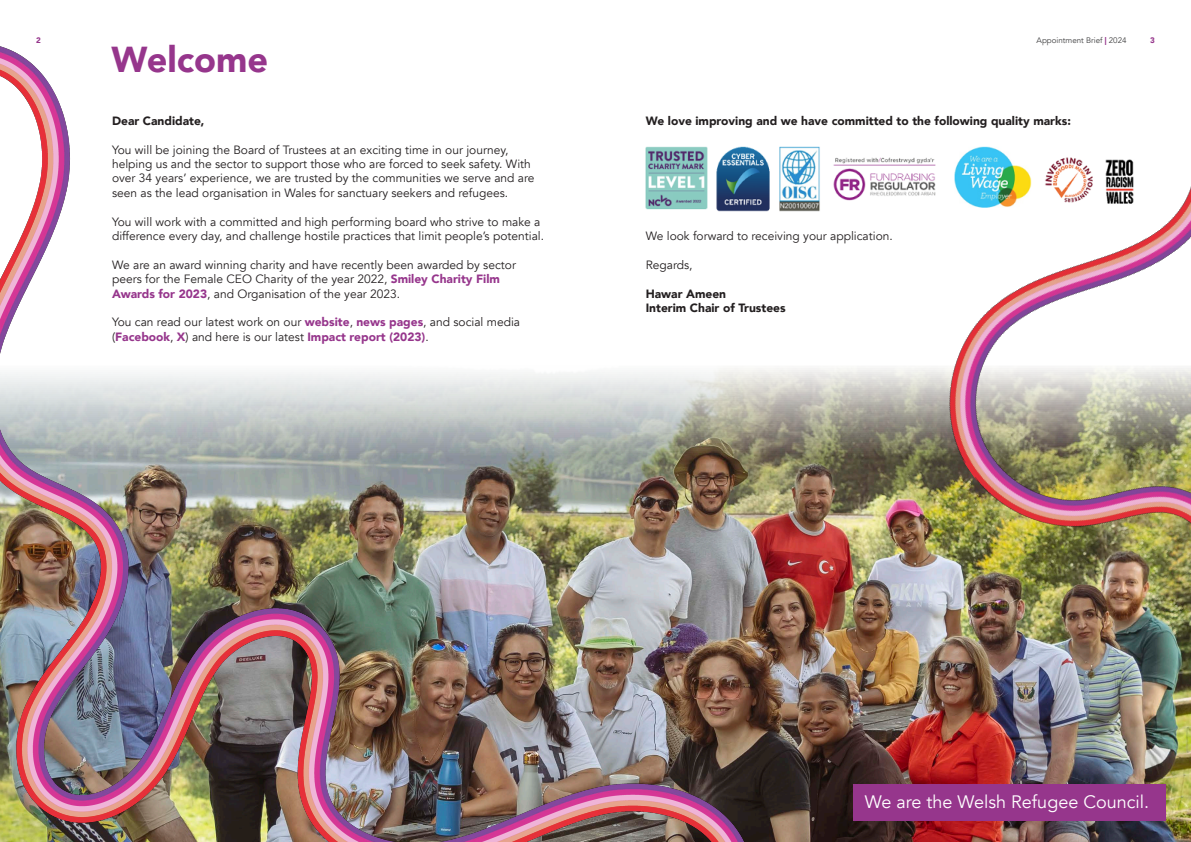
<style>
.page{position:relative;width:1191px;height:842px;background:#fff}
.page>*{position:absolute;margin:0;border:0;box-sizing:border-box;transform-origin:0 0}
.t1{font:900 36px "Avenir";color:#96368c}
.t2{font:18px "Avenir";color:#fff}
.t3{font:12px/14.4px "Avenir";color:#231f20}
.t4{font:900 12px/14.4px "Avenir";color:#231f20}
.t5{font:8px "Avenir";color:#3e3e3f}
.t6{font:900 8px "Avenir";color:#96368c}
.s1{font-weight:900;color:#96368c}
</style>
<div class="page">
<img style="left:748px;top:368px;width:443px;height:474px">
<img style="left:0;top:47px;width:748px;height:795px">
<img style="left:893px;top:186px;width:298px;height:458px">
<div style="left:853px;top:784px;width:313px;height:36px;background:#96368c"></div>
<img style="left:639px;top:141px;width:501px;height:75px">
<p class="t6" style="left:36px;top:33px;width:6px">2</p>
<p class="t5" style="left:1036px;top:35px;width:92px">Appointment Brief <span class="s1">|</span> 2024</p>
<p class="t6" style="left:1150px;top:33px;width:6px">3</p>
<h1 class="t1" style="left:111px;top:29px;width:158px">Welcome</h1>
<p class="t4" style="left:112px;top:113px;width:94px">Dear Candidate,</p>
<p class="t3" style="left:112px;top:142px;width:424px">You will be joining the Board of Trustees at an exciting time in our journey, helping us and the sector to support those who are forced to seek safety. With over 34 years’ experience, we are trusted by the communities we serve and are seen as the lead organisation in Wales for sanctuary seekers and refugees.</p>
<p class="t3" style="left:112px;top:214px;width:433px">You will work with a committed and high performing board who strive to make a difference every day, and challenge hostile practices that limit people’s potential.</p>
<p class="t3" style="left:112px;top:258px;width:405px">We are an award winning charity and have recently been awarded by sector peers for the Female CEO Charity of the year 2022, <span class="s1">Smiley Charity Film<br>Awards for 2023</span>, and Organisation of the year 2023.</p>
<p class="t3" style="left:112px;top:315px;width:410px">You can read our latest work on our <span class="s1">website</span>, <span class="s1">news pages</span>, and social media (<span class="s1">Facebook</span>, <span class="s1">X</span>) and here is our latest <span class="s1">Impact report (2023)</span>.</p>
<p class="t4" style="left:645px;top:113px;width:427px">We love improving and we have committed to the following quality marks:</p>
<p class="t3" style="left:645px;top:229px;width:249px">We look forward to receiving your application.</p>
<p class="t3" style="left:645px;top:258px;width:48px">Regards,</p>
<p class="t4" style="left:645px;top:286px;width:141px">Hawar Ameen<br>Interim Chair of Trustees</p>
<h2 class="t2" style="left:865px;top:791px;width:286px">We are the Welsh Refugee Council.</h2>
</div>
